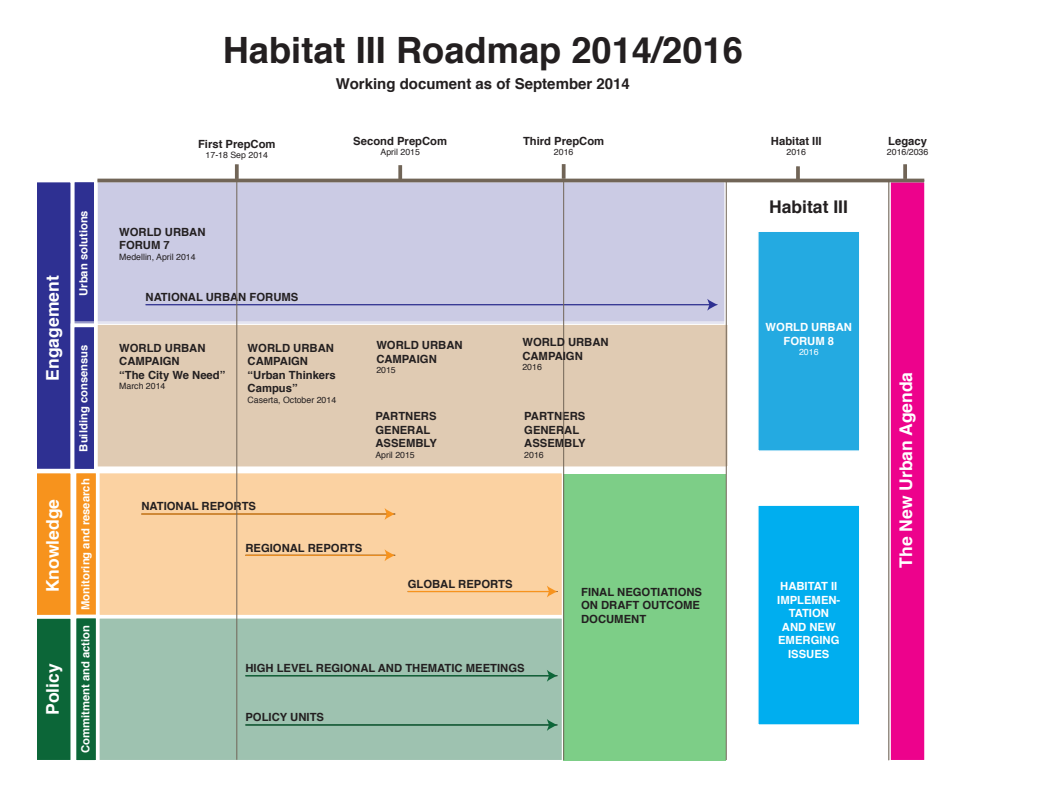
<style>
.page{position:relative;width:1053px;height:797px;background:#fff}
.page>*{position:absolute;margin:0;border:0;box-sizing:border-box;transform-origin:0 0}
.t1{font:700 36.25px "Helvetica";color:#231f20}
.t2{font:700 17.5px "Helvetica";color:#fff}
.t3{font:700 17.5px "Helvetica";color:#231f20}
.t4{font:700 15px "Helvetica";color:#231f20}
.t5{font:700 11.25px/13.5px "Helvetica";color:#231f20}
.t6{font:700 11.25px/13.5px "Helvetica";color:#fff;text-align:center}
.t7{font:8.75px "Helvetica";color:#231f20}
.t8{font:8.75px "Helvetica";color:#fff}
</style>
<div class="page">
<div style="left:886px;top:179px;width:41px;height:584px;background:#ed028c;border:4px solid #fff"></div>
<div style="left:726px;top:179px;width:164px;height:584px;background:#fff;border:4px solid #fff"></div>
<div style="left:70px;top:179px;width:658px;height:149px;background:#cbcbe4;border:4px solid #fff"></div>
<div style="left:71px;top:614px;width:494px;height:149px;background:#9ec2b0;border:4px solid #fff"></div>
<div style="left:71px;top:178px;width:27px;height:150px;background:#2e3092;border:4px solid #fff"></div>
<div style="left:71px;top:469px;width:494px;height:149px;background:#fbd2a2;border:4px solid #fff"></div>
<div style="left:72px;top:321px;width:659px;height:149px;background:#e0cbb3;border:4px solid #fff"></div>
<div style="left:33px;top:179px;width:41px;height:293px;background:#2e3092;border:4px solid #fff"></div>
<hr style="left:97px;top:179px;width:827px;height:3px;background:#716557">
<div style="left:33px;top:614px;width:41px;height:149px;background:#0c6638;border:4px solid #fff"></div>
<div style="left:33px;top:469px;width:41px;height:149px;background:#f7931d;border:4px solid #fff"></div>
<hr style="left:888px;top:180px;width:1px;height:580px;background:#716557">
<hr style="left:796px;top:166px;width:3px;height:15px;background:#716557">
<hr style="left:903px;top:164px;width:3px;height:15px;background:#716557">
<svg style="left:561px;top:164px;width:4px;height:15px"></svg>
<svg style="left:398px;top:165px;width:4px;height:14px"></svg>
<svg style="left:235px;top:164px;width:4px;height:15px"></svg>
<hr style="left:145px;top:304px;width:565px;height:1px;background:#2e3092">
<svg style="left:707px;top:299px;width:11px;height:12px"></svg>
<div style="left:71px;top:323px;width:27px;height:149px;background:#2e3092;border:4px solid #fff"></div>
<div style="left:73px;top:469px;width:27px;height:149px;background:#f7931d;border:4px solid #fff"></div>
<div style="left:73px;top:614px;width:27px;height:149px;background:#0c6638;border:4px solid #fff"></div>
<hr style="left:141px;top:513px;width:246px;height:1px;background:#f7931d">
<svg style="left:384px;top:508px;width:11px;height:12px"></svg>
<hr style="left:245px;top:554px;width:142px;height:2px;background:#f7931d">
<svg style="left:384px;top:549px;width:11px;height:12px"></svg>
<hr style="left:408px;top:591px;width:142px;height:1px;background:#f7931d">
<svg style="left:547px;top:586px;width:10px;height:11px"></svg>
<hr style="left:245px;top:675px;width:305px;height:1px;background:#0c6638">
<svg style="left:547px;top:670px;width:10px;height:11px"></svg>
<hr style="left:245px;top:724px;width:305px;height:1px;background:#0c6638">
<svg style="left:547px;top:719px;width:10px;height:12px"></svg>
<div style="left:563px;top:474px;width:163px;height:286px;background:#7dce87"></div>
<hr style="left:236px;top:180px;width:1px;height:579px;background:#716557">
<hr style="left:563px;top:181px;width:1px;height:579px;background:#716557">
<hr style="left:726px;top:181px;width:1px;height:579px;background:#716557">
<div style="left:757px;top:231px;width:103px;height:220px;background:#24aae1;border:1px solid #fff"></div>
<div style="left:757px;top:504px;width:103px;height:221px;background:#00aeef;border:1px solid #fff"></div>
<h2 class="t2" style="left:38px;top:380px;width:107px;rotate:-90deg">Engagement</h2>
<h2 class="t2" style="left:38px;top:592px;width:95px;rotate:-90deg">Knowledge</h2>
<h2 class="t2" style="left:38px;top:715px;width:53px;rotate:-90deg">Policy</h2>
<p class="t6" style="left:77px;top:296px;width:87px;rotate:-90deg">Urban solutions</p>
<p class="t6" style="left:77px;top:451px;width:108px;rotate:-90deg">Building consensus</p>
<p class="t6" style="left:79px;top:610px;width:133px;rotate:-90deg">Monitoring and research</p>
<p class="t6" style="left:79px;top:753px;width:130px;rotate:-90deg">Commitment and action</p>
<h1 class="t1" style="left:223px;top:21px;width:521px">Habitat III Roadmap 2014/2016</h1>
<h3 class="t4" style="left:336px;top:72px;width:295px">Working document as of September 2014</h3>
<p class="t5" style="left:198px;top:137px;width:79px">First PrepCom</p>
<p class="t7" style="left:206px;top:148px;width:64px">17-18 Sep 2014</p>
<p class="t5" style="left:353px;top:134px;width:95px">Second PrepCom</p>
<p class="t7" style="left:380px;top:145px;width:41px">April 2015</p>
<p class="t5" style="left:523px;top:134px;width:83px">Third PrepCom</p>
<p class="t7" style="left:554px;top:145px;width:21px">2016</p>
<p class="t5" style="left:119px;top:225px;width:88px">WORLD URBAN<br>FORUM 7</p>
<p class="t7" style="left:119px;top:250px;width:78px">Medellin, April 2014</p>
<p class="t5" style="left:145px;top:290px;width:154px">NATIONAL URBAN FORUMS</p>
<p class="t5" style="left:119px;top:341px;width:108px">WORLD URBAN<br>CAMPAIGN<br>“The City We Need”</p>
<p class="t7" style="left:119px;top:379px;width:48px">March 2014</p>
<p class="t5" style="left:247px;top:341px;width:90px">WORLD URBAN<br>CAMPAIGN “Urban Thinkers<br>Campus”</p>
<p class="t7" style="left:247px;top:393px;width:90px">Caserta, October 2014</p>
<p class="t5" style="left:376px;top:339px;width:88px">WORLD URBAN<br>CAMPAIGN</p>
<p class="t7" style="left:376px;top:363px;width:21px">2015</p>
<p class="t5" style="left:375px;top:410px;width:63px">PARTNERS<br>GENERAL<br>ASSEMBLY</p>
<p class="t7" style="left:375px;top:448px;width:41px">April 2015</p>
<p class="t5" style="left:522px;top:335px;width:88px">WORLD URBAN<br>CAMPAIGN</p>
<p class="t7" style="left:522px;top:360px;width:21px">2016</p>
<p class="t5" style="left:524px;top:410px;width:63px">PARTNERS<br>GENERAL<br>ASSEMBLY</p>
<p class="t7" style="left:524px;top:448px;width:21px">2016</p>
<p class="t5" style="left:141px;top:500px;width:116px">NATIONAL REPORTS</p>
<p class="t5" style="left:245px;top:541px;width:118px">REGIONAL REPORTS</p>
<p class="t5" style="left:408px;top:577px;width:106px">GLOBAL REPORTS</p>
<p class="t5" style="left:581px;top:585px;width:122px">FINAL NEGOTIATIONS<br>ON DRAFT OUTCOME<br>DOCUMENT</p>
<p class="t5" style="left:245px;top:661px;width:281px">HIGH LEVEL REGIONAL AND THEMATIC MEETINGS</p>
<p class="t5" style="left:245px;top:710px;width:80px">POLICY UNITS</p>
<p class="t5" style="left:771px;top:134px;width:52px">Habitat III</p>
<p class="t7" style="left:786px;top:145px;width:21px">2016</p>
<h2 class="t3" style="left:769px;top:192px;width:80px">Habitat III</h2>
<p class="t6" style="left:765px;top:320px;width:88px">WORLD URBAN<br>FORUM 8</p>
<p class="t8" style="left:799px;top:345px;width:21px">2016</p>
<p class="t6" style="left:777px;top:579px;width:65px">HABITAT II<br>IMPLEMEN-<br>TATION<br>AND NEW<br>EMERGING<br>ISSUES</p>
<p class="t5" style="left:888px;top:134px;width:40px">Legacy</p>
<p class="t7" style="left:886px;top:145px;width:43px">2016/2036</p>
<h2 class="t2" style="left:891px;top:567px;width:197px;rotate:-90deg">The New Urban Agenda</h2>
</div>
